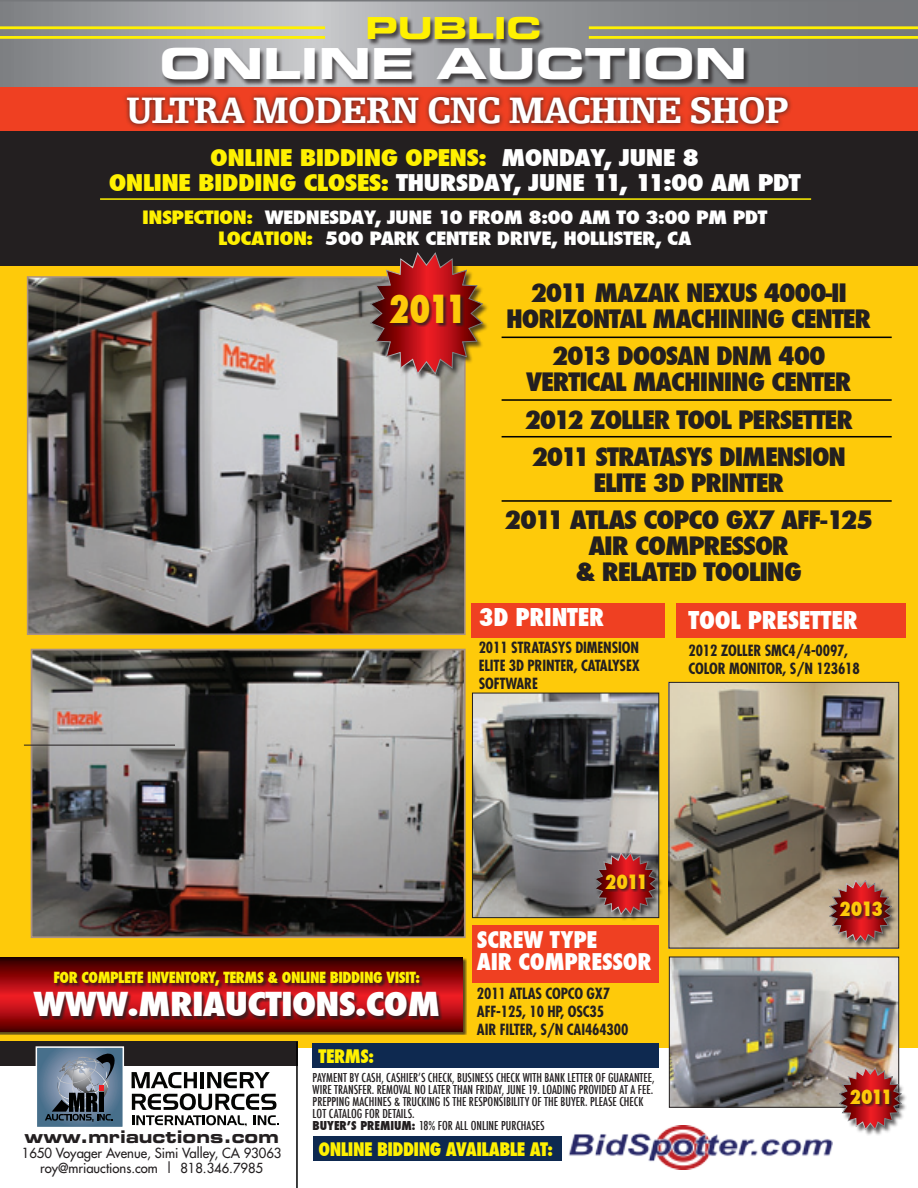
<style>
.page{position:relative;width:918px;height:1188px;background:#fff}
.page>*{position:absolute;margin:0;border:0;box-sizing:border-box;transform-origin:0 0}
.t1{font:42.75px "Eurostile Bold Extended Two";letter-spacing:-.01em;color:#fff;scale:1.09 1}
.t2{font:900 38.85px "Egyptienne F";letter-spacing:-.04em;color:#fff;scale:.94 1}
.t3{font:800 condensed 37.8px "Futura";color:#feca0a;scale:.92 1}
.t4{font:800 condensed 32.25px "Futura";color:#fff;scale:1.17 1}
.t5{font:30.3px "Eurostile Bold Extended Two";letter-spacing:-.01em;color:#fff101;scale:1.09 1}
.t6{font:800 condensed 24.75px/26px "Futura";letter-spacing:-.04em;color:#231f20;text-align:center;scale:1.11 1}
.t7{font:800 condensed 24.75px/26px "Futura";letter-spacing:-.04em;color:#231f20;text-align:center;scale:1.14 1}
.t8{font:800 condensed 24px "Futura";letter-spacing:-.01em;color:#fff;scale:1.04 1}
.t9{font:800 condensed 22.5px/25.5px "Futura";letter-spacing:-.025em;color:#fff101;text-align:center;scale:1.23 1}
.t10{font:800 condensed 22.5px/22.5px "Futura";letter-spacing:-.01em;color:#fff;scale:1.04 1}
.t11{font:800 condensed 19.2px "Futura";letter-spacing:-.07em;color:#feca0a}
.t12{font:800 condensed 18.3px "Futura";letter-spacing:-.025em;color:#fff101}
.t13{font:800 condensed 18px/21px "Futura";letter-spacing:-.025em;color:#fff;text-align:center;scale:1.23 1}
.t14{font:17.4px "Eurostile Bold Extended Two";color:#231f20}
.t15{font:700 condensed 15px/18px "Futura";letter-spacing:-.01em;color:#231f20}
.t16{font:800 condensed 15px "Futura";letter-spacing:-.03em;color:#fff101}
.t17{font:13.65px "Futura";color:#231f20;scale:.96 1}
.t18{font:13.5px "Futura";color:#231f20}
.t19{font:500 condensed 12px/12px "Futura";color:#231f20}
.s1{color:#fff}
.s2{color:#fff101}
.s3{font-weight:800}
</style>
<div class="page">
<div style="left:0;top:248px;width:918px;height:799px;background:#feca0a"></div>
<div style="left:0;top:105px;width:918px;height:161px;background:#231f20"></div>
<hr style="left:100px;top:198px;width:711px;height:2px;background:#fff101">
<img style="left:30px;top:279px;width:433px;height:353px">
<div style="left:27px;top:276px;width:439px;height:359px;border:2px solid #a89185"></div>
<img style="left:34px;top:652px;width:429px;height:283px">
<div style="left:31px;top:649px;width:435px;height:289px;border:2px solid #a89185"></div>
<div style="left:370px;top:253px;width:119px;height:127px;background:#231f20;opacity:.75"></div>
<svg style="left:370px;top:252px;width:113px;height:123px"></svg>
<div style="left:390px;top:295px;width:75px;height:32px;background:#231f20;opacity:.75"></div>
<hr style="left:502px;top:337px;width:390px;height:1px;background:#000">
<hr style="left:502px;top:399px;width:390px;height:2px;background:#000">
<hr style="left:502px;top:436px;width:390px;height:1px;background:#000">
<hr style="left:502px;top:500px;width:390px;height:2px;background:#000">
<img style="left:569px;top:1125px;width:264px;height:45px">
<div style="left:313px;top:1137px;width:249px;height:24px;background:#0e2950"></div>
<div style="left:313px;top:1044px;width:346px;height:24px;background:#0e2950"></div>
<div style="left:676px;top:603px;width:229px;height:34px;background:#ef4022"></div>
<div style="left:471px;top:603px;width:193px;height:34px;background:#ef4022"></div>
<div style="left:472px;top:925px;width:187px;height:57px;background:#ef4022"></div>
<svg style="left:0;top:0;width:918px;height:88px;background:#8d8a8c"></svg>
<div style="left:0;top:1042px;width:298px;height:24px;background:#231f20"></div>
<svg style="left:39px;top:1049px;width:82px;height:76px"></svg>
<svg style="left:45px;top:1052px;width:72px;height:70px;background:#627081"></svg>
<div style="left:36px;top:1046px;width:88px;height:82px;border:2px solid #fff"></div>
<svg style="left:132px;top:1072px;width:146px;height:54px"></svg>
<div style="left:0;top:957px;width:467px;height:78px;background:#231f20;opacity:.75"></div>
<svg style="left:0;top:957px;width:463px;height:74px;background:#6a0204"></svg>
<div style="left:34px;top:972px;width:408px;height:48px;background:#231f20;opacity:.75"></div>
<img style="left:671px;top:959px;width:226px;height:147px">
<div style="left:669px;top:957px;width:230px;height:151px;border:1px solid #231f20"></div>
<img style="left:474px;top:695px;width:183px;height:221px">
<div style="left:472px;top:693px;width:187px;height:225px;border:1px solid #231f20"></div>
<img style="left:671px;top:684px;width:226px;height:262px">
<div style="left:669px;top:682px;width:230px;height:266px;border:1px solid #231f20"></div>
<div style="left:0;top:88px;width:918px;height:43px;background:#ef4022"></div>
<div style="left:122px;top:92px;width:671px;height:37px;background:#231f20;opacity:.9"></div>
<div style="left:162px;top:17px;width:588px;height:69px;background:#231f20;opacity:.75"></div>
<hr style="left:0;top:26px;width:325px;height:3px;background:#fff101">
<hr style="left:589px;top:26px;width:329px;height:3px;background:#fff101">
<hr style="left:0;top:36px;width:325px;height:3px;background:#fff101">
<hr style="left:589px;top:36px;width:329px;height:3px;background:#fff101">
<hr style="left:24px;top:745px;width:151px;height:1px;background:#231f20">
<div style="left:829px;top:880px;width:69px;height:68px;background:#231f20;opacity:.75"></div>
<svg style="left:829px;top:880px;width:63px;height:62px;background:#aa5952"></svg>
<div style="left:840px;top:902px;width:46px;height:18px;background:#231f20;opacity:.75"></div>
<div style="left:594px;top:852px;width:69px;height:69px;background:#231f20;opacity:.75"></div>
<svg style="left:595px;top:853px;width:62px;height:62px;background:#914447"></svg>
<div style="left:606px;top:874px;width:42px;height:18px;background:#231f20;opacity:.75"></div>
<div style="left:839px;top:1067px;width:68px;height:69px;background:#231f20;opacity:.75"></div>
<svg style="left:839px;top:1068px;width:63px;height:62px;background:#b16465"></svg>
<div style="left:851px;top:1089px;width:42px;height:18px;background:#231f20;opacity:.75"></div>
<hr style="left:296px;top:1042px;width:2px;height:146px;background:#000">
<h3 class="t5" style="left:365px;top:7px;width:163px">PUBLIC</h3>
<h1 class="t1" style="left:160px;top:34px;width:541px">ONLINE AUCTION</h1>
<h2 class="t2" style="left:126px;top:88px;width:706px">ULTRA MODERN CNC MACHINE SHOP</h2>
<h3 class="t9" style="left:109px;top:145px;width:564px">ONLINE BIDDING OPENS: <span class="s1">MONDAY, JUNE 8<br></span>ONLINE BIDDING CLOSES: <span class="s1">THURSDAY, JUNE 11, 11:00 AM PDT</span></h3>
<h3 class="t13" style="left:142px;top:207px;width:510px"><span class="s2">INSPECTION:</span> WEDNESDAY, JUNE 10 FROM 8:00 AM TO 3:00 PM PDT<br><span class="s2">LOCATION:</span> 500 PARK CENTER DRIVE, HOLLISTER, CA</h3>
<h3 class="t3" style="left:389px;top:284px;width:86px">2011</h3>
<h3 class="t6" style="left:506px;top:280px;width:330px">2011 MAZAK NEXUS 4000-II<br>HORIZONTAL MACHINING CENTER</h3>
<h3 class="t6" style="left:526px;top:343px;width:295px">2013 DOOSAN DNM 400<br>VERTICAL MACHINING CENTER</h3>
<h3 class="t6" style="left:525px;top:401px;width:297px;line-height:37.2px;text-align:left">2012 ZOLLER TOOL PERSETTER<br>2011 STRATASYS DIMENSION</h3>
<h3 class="t6" style="left:504px;top:464px;width:334px;line-height:37.2px">ELITE 3D PRINTER<br>2011 ATLAS COPCO GX7 AFF-125</h3>
<h3 class="t7" style="left:575px;top:533px;width:200px">AIR COMPRESSOR &amp; RELATED TOOLING</h3>
<h3 class="t8" style="left:479px;top:600px;width:122px">3D PRINTER</h3>
<p class="t15" style="left:479px;top:638px;width:163px;text-align:justify">2011 STRATASYS DIMENSION ELITE 3D PRINTER, CATALYSEX SOFTWARE</p>
<h3 class="t8" style="left:688px;top:603px;width:164px">TOOL PRESETTER</h3>
<p class="t15" style="left:688px;top:641px;width:173px">2012 ZOLLER SMC4/4-0097,<br>COLOR MONITOR, S/N 123618</p>
<p class="t16" style="left:53px;top:967px;width:103px">FOR COMPLETE INVENTORY</p>
<p class="t16" style="left:215px;top:967px;width:24px">, TERMS</p>
<p class="t16" style="left:268px;top:967px;width:126px">&amp; ONLINE BIDDING VISIT</p>
<p class="t16" style="left:416px;top:967px;width:6px">:</p>
<h3 class="t4" style="left:33px;top:982px;width:29px">WWW</h3>
<h3 class="t4" style="left:128px;top:982px;width:27px">.MRIAUCTIONS</h3>
<h3 class="t4" style="left:355px;top:982px;width:31px">.COM</h3>
<h3 class="t12" style="left:319px;top:1043px;width:57px">TERMS:</h3>
<h3 class="t11" style="left:605px;top:869px;width:44px">2011</h3>
<h3 class="t10" style="left:477px;top:929px;width:169px">SCREW TYPE<br>AIR COMPRESSOR</h3>
<p class="t15" style="left:477px;top:984px;width:153px">2011 ATLAS COPCO GX7<br>AFF-125, 10 HP, OSC35<br>AIR FILTER, S/N CAI464300</p>
<h3 class="t14" style="left:25px;top:1124px;width:256px">www.mriauctions.com</h3>
<p class="t17" style="left:22px;top:1144px;width:272px">1650 Voyager Avenue, Simi Valley, CA 93063</p>
<p class="t18" style="left:40px;top:1159px;width:225px">roy@mriauctions.com | 818.346.7985</p>
<p class="t19" style="left:313px;top:1072px;width:344px">PAYMENT BY CASH, CASHIER’S CHECK, BUSINESS CHECK WITH BANK LETTER OF GUARANTEE, WIRE TRANSFER. REMOVAL NO LATER THAN FRIDAY, JUNE 19. LOADING PROVIDED AT A FEE.<br>PREPPING MACHINES &amp; TRUCKING IS THE RESPONSIBILITY OF THE BUYER. PLEASE CHECK LOT CATALOG FOR DETAILS.<br><span class="s3">BUYER’S PREMIUM:</span> 18% FOR ALL ONLINE PURCHASES</p>
<h3 class="t12" style="left:319px;top:1136px;width:21px">ONLINE</h3>
<h3 class="t12" style="left:377px;top:1136px;width:21px">BIDDING</h3>
<h3 class="t12" style="left:446px;top:1136px;width:20px">AVAILABLE</h3>
<h3 class="t12" style="left:530px;top:1136px;width:25px">AT:</h3>
<h3 class="t11" style="left:839px;top:896px;width:45px">2013</h3>
<h3 class="t11" style="left:849px;top:1083px;width:44px">2011</h3>
</div>
